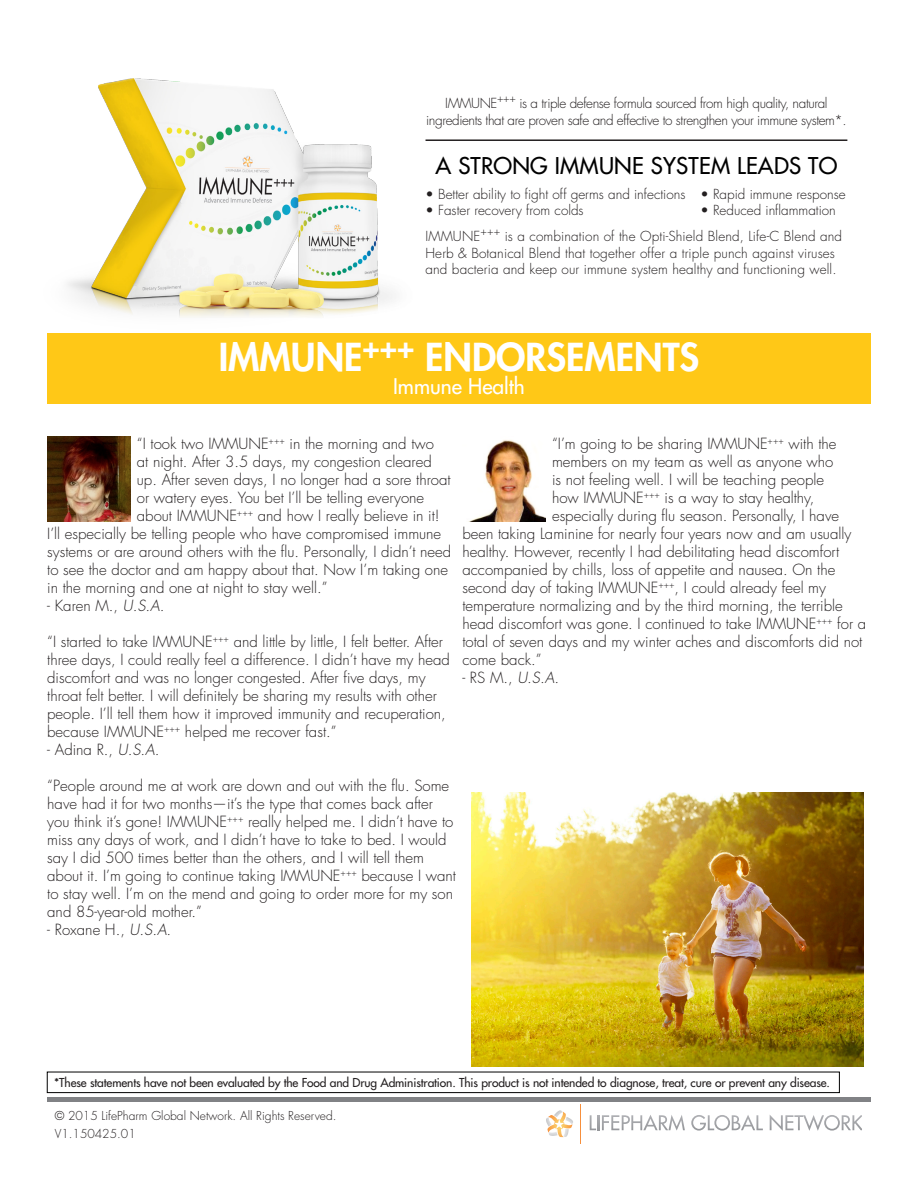
<style>
.page{position:relative;width:918px;height:1188px;background:#fff}
.page>*{position:absolute;margin:0;border:0;box-sizing:border-box;transform-origin:0 0}
.t1{font:800 37.5px "Futura Std";color:#fff}
.t2{font:500 22.5px "Futura Std";letter-spacing:.01em;color:#000}
.t3{font:500 21px "Futura Std";color:#fff}
.t4{font:300 15px/18px "Futura Std";color:#231f20}
.t5{font:300 13.5px/16.5px "Futura Std";color:#231f20}
.t6{font:300 13.5px/16.5px "Futura Std";letter-spacing:-.03em;color:#231f20;text-align:center}
.t7{font:500 12px "Futura Std";letter-spacing:-.01em;color:#231f20}
.t8{font:300 12px/18px "Futura Std";color:#231f20}
.s1{font-style:italic}
</style>
<div class="page">
<div style="left:47px;top:1097px;width:824px;height:5px;background:#818285"></div>
<hr style="left:580px;top:1104px;width:1px;height:40px;background:#f68f3c">
<svg style="left:546px;top:1110px;width:27px;height:27px"></svg>
<svg style="left:590px;top:1115px;width:95px;height:16px"></svg>
<svg style="left:691px;top:1115px;width:72px;height:16px"></svg>
<svg style="left:770px;top:1115px;width:92px;height:16px"></svg>
<div style="left:47px;top:1072px;width:793px;height:21px;border:1px solid #000"></div>
<img style="left:67px;top:78px;width:359px;height:240px">
<div style="left:47px;top:333px;width:824px;height:71px;background:#ffc817"></div>
<hr style="left:426px;top:139px;width:421px;height:2px;background:#231f20">
<img style="left:471px;top:792px;width:392px;height:275px">
<img style="left:47px;top:437px;width:83px;height:85px">
<img style="left:468px;top:440px;width:77px;height:82px">
<p class="t6" style="left:426px;top:96px;width:422px">IMMUNE<sup>+++</sup> is a triple defense formula sourced from high quality, natural ingredients that are proven safe and effective to strengthen your immune system*.</p>
<h2 class="t2" style="left:436px;top:152px;width:403px">A STRONG IMMUNE SYSTEM LEADS TO</h2>
<p class="t5" style="left:426px;top:186px;width:261px">• Better ability to fight off germs and infections</p>
<p class="t5" style="left:426px;top:203px;width:160px">• Faster recovery from colds</p>
<p class="t5" style="left:701px;top:186px;width:147px">• Rapid immune response</p>
<p class="t5" style="left:701px;top:203px;width:137px">• Reduced inflammation</p>
<p class="t5" style="left:426px;top:229px;width:418px">IMMUNE<sup>+++</sup> is a combination of the Opti-Shield Blend, Life-C Blend and<br>Herb &amp; Botanical Blend that together offer a triple punch against viruses and bacteria and keep our immune system healthy and functioning well.</p>
<h1 class="t1" style="left:219px;top:333px;width:482px">IMMUNE<sup>+++</sup> ENDORSEMENTS</h1>
<h3 class="t3" style="left:393px;top:373px;width:133px">Immune Health</h3>
<p class="t4" style="left:137px;top:435px;width:299px">“I took two IMMUNE<sup>+++</sup> in the morning and two</p>
<p class="t4" style="left:137px;top:453px;width:296px">at night. After 3.5 days, my congestion cleared</p>
<p class="t4" style="left:137px;top:471px;width:315px">up. After seven days, I no longer had a sore throat</p>
<p class="t4" style="left:137px;top:489px;width:289px">or watery eyes. You bet I’ll be telling everyone</p>
<p class="t4" style="left:137px;top:507px;width:304px">about IMMUNE<sup>+++</sup> and how I really believe in it!</p>
<p class="t4" style="left:47px;top:525px;width:396px">I’ll especially be telling people who have compromised immune</p>
<p class="t4" style="left:47px;top:543px;width:406px">systems or are around others with the flu. Personally, I didn’t need</p>
<p class="t4" style="left:47px;top:561px;width:402px">to see the doctor and am happy about that. Now I’m taking one</p>
<p class="t4" style="left:47px;top:579px;width:282px">in the morning and one at night to stay well.”</p>
<p class="t4" style="left:47px;top:597px;width:119px">- Karen M., <span class="s1">U.S.A.</span></p>
<p class="t4" style="left:47px;top:633px;width:404px">“I started to take IMMUNE<sup>+++</sup> and little by little, I felt better. After three days, I could really feel a difference. I didn’t have my head discomfort and was no longer congested. After five days, my throat felt better. I will definitely be sharing my results with other people. I’ll tell them how it improved immunity and recuperation, because IMMUNE<sup>+++</sup> helped me recover fast.”</p>
<p class="t4" style="left:47px;top:741px;width:114px">- Adina R., <span class="s1">U.S.A.</span></p>
<p class="t4" style="left:47px;top:777px;width:410px">“People around me at work are down and out with the flu. Some have had it for two months—it’s the type that comes back after you think it’s gone! IMMUNE<sup>+++</sup> really helped me. I didn’t have to miss any days of work, and I didn’t have to take to bed. I would say I did 500 times better than the others, and I will tell them about it. I’m going to continue taking IMMUNE<sup>+++</sup> because I want to stay well. I’m on the mend and going to order more for my son and 85-year-old mother.”</p>
<p class="t4" style="left:47px;top:921px;width:126px">- Roxane H., <span class="s1">U.S.A.</span></p>
<p class="t4" style="left:552px;top:435px;width:286px">“I’m going to be sharing IMMUNE<sup>+++</sup> with the</p>
<p class="t4" style="left:552px;top:453px;width:283px">members on my team as well as anyone who</p>
<p class="t4" style="left:552px;top:471px;width:274px">is not feeling well. I will be teaching people</p>
<p class="t4" style="left:552px;top:489px;width:264px">how IMMUNE<sup>+++</sup> is a way to stay healthy,</p>
<p class="t4" style="left:552px;top:507px;width:289px">especially during flu season. Personally, I have</p>
<p class="t4" style="left:462px;top:525px;width:390px">been taking Laminine for nearly four years now and am usually</p>
<p class="t4" style="left:462px;top:543px;width:378px">healthy. However, recently I had debilitating head discomfort</p>
<p class="t4" style="left:462px;top:561px;width:375px">accompanied by chills, loss of appetite and nausea. On the</p>
<p class="t4" style="left:462px;top:579px;width:365px">second day of taking IMMUNE<sup>+++</sup>, I could already feel my</p>
<p class="t4" style="left:462px;top:597px;width:382px">temperature normalizing and by the third morning, the terrible</p>
<p class="t4" style="left:462px;top:615px;width:405px">head discomfort was gone. I continued to take IMMUNE<sup>+++</sup> for a</p>
<p class="t4" style="left:462px;top:633px;width:402px">total of seven days and my winter aches and discomforts did not</p>
<p class="t4" style="left:462px;top:651px;width:81px">come back.”</p>
<p class="t4" style="left:462px;top:669px;width:98px">- RS M., <span class="s1">U.S.A.</span></p>
<p class="t7" style="left:54px;top:1075px;width:777px">*These statements have not been evaluated by the Food and Drug Administration. This product is not intended to diagnose, treat, cure or prevent any disease.</p>
<p class="t8" style="left:55px;top:1107px;width:283px">© 2015 LifePharm Global Network. All Rights Reserved.<br>V1.150425.01</p>
</div>
